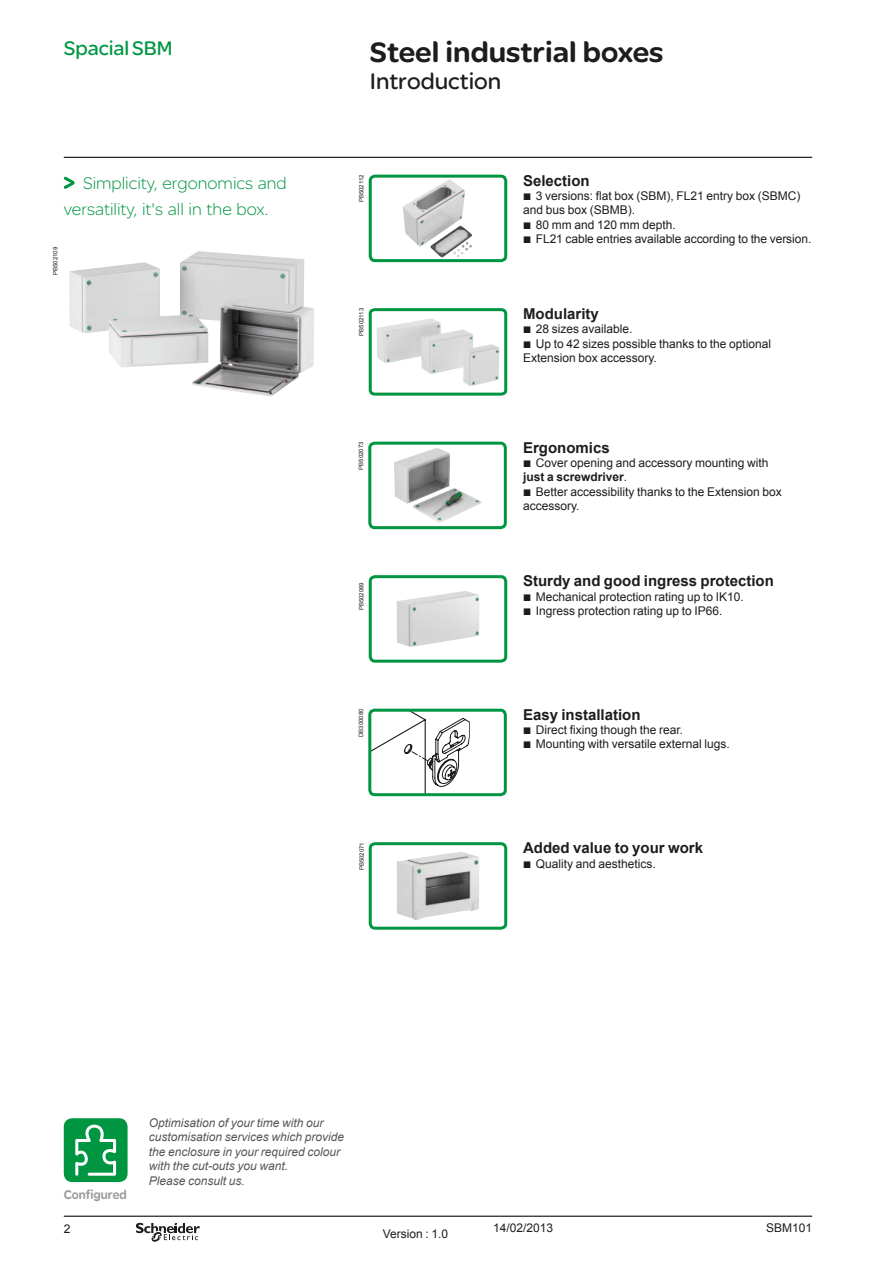
<style>
.page{position:relative;width:893px;height:1263px;background:#fff}
.page>*{position:absolute;margin:0;border:0;box-sizing:border-box;transform-origin:0 0}
.t1{font:900 30px "SE Optimist";color:#1d1d1b}
.t2{font:24px "SE Optimist";color:#1d1d1b}
.t3{font:21px "SE Optimist";color:#009641}
.t4{font:300 18px/25.5px "SE Optimist";color:#009641}
.t5{font:700 15px "Arial";color:#1d1d1b}
.t6{font:900 13.5px "SE Optimist";color:#9d9d9d;scale:.9 1}
.t7{font:12px/14.4px "Arial";color:#1d1d1b}
.t8{font:italic 12px/14.4px "Arial";color:#575756}
.t9{font:6px "Arial";color:#1d1d1b}
.s1{font-family:"Graph Schneider"}
.s2{font-weight:700}
</style>
<div class="page">
<hr style="left:64px;top:157px;width:748px;height:1px;background:#1d1d1b">
<hr style="left:64px;top:1215px;width:748px;height:2px;background:#1d1d1b">
<svg style="left:136px;top:1223px;width:64px;height:19px"></svg>
<img style="left:69px;top:251px;width:245px;height:145px">
<img style="left:403px;top:179px;width:69px;height:79px">
<div style="left:369px;top:175px;width:138px;height:87px;border:3px solid #009641;border-radius:5px"></div>
<img style="left:397px;top:591px;width:82px;height:56px">
<div style="left:369px;top:575px;width:138px;height:88px;border:3px solid #009641;border-radius:5px"></div>
<img style="left:397px;top:852px;width:82px;height:68px">
<div style="left:369px;top:842px;width:138px;height:88px;border:3px solid #009641;border-radius:5px"></div>
<svg style="left:368px;top:308px;width:140px;height:88px"></svg>
<img style="left:394px;top:448px;width:88px;height:75px">
<div style="left:368px;top:442px;width:139px;height:87px;border:3px solid #009641;border-radius:5px"></div>
<svg style="left:372px;top:713px;width:98px;height:79px"></svg>
<div style="left:368px;top:709px;width:139px;height:87px;border:3px solid #009641;border-radius:5px"></div>
<svg style="left:64px;top:176px;width:11px;height:13px"></svg>
<div style="left:64px;top:1118px;width:64px;height:64px;background:#009641;border-radius:9px"></div>
<svg style="left:75px;top:1124px;width:41px;height:52px"></svg>
<h3 class="t3" style="left:64px;top:34px;width:110px">Spacial SBM</h3>
<h1 class="t1" style="left:370px;top:35px;width:295px">Steel industrial boxes</h1>
<h2 class="t2" style="left:370px;top:65px;width:133px">Introduction</h2>
<h3 class="t4" style="left:64px;top:170px;width:225px;text-indent:19px">Simplicity, ergonomics and versatility, it's all in the box.</h3>
<p class="t5" style="left:523px;top:170px;width:68px">Selection</p>
<p class="t9" style="left:357px;top:202px;width:29px;rotate:-90deg">PB502112</p>
<p class="t7" style="left:523px;top:189px;width:290px"><span class="s1">b</span> 3 versions: flat box (SBM), FL21 entry box (SBMC) and bus box (SBMB).<br><span class="s1">b</span> 80 mm and 120 mm depth.<br><span class="s1">b</span> FL21 cable entries available according to the version.</p>
<p class="t9" style="left:51px;top:275px;width:30px;rotate:-90deg">PB502109</p>
<p class="t9" style="left:357px;top:336px;width:29px;rotate:-90deg">PB502113</p>
<p class="t9" style="left:357px;top:470px;width:30px;rotate:-90deg">PB502073</p>
<p class="t9" style="left:357px;top:610px;width:30px;rotate:-90deg">PB502069</p>
<p class="t9" style="left:357px;top:737px;width:30px;rotate:-90deg">DB300080</p>
<p class="t9" style="left:358px;top:870px;width:30px;rotate:-90deg">PB502071</p>
<p class="t5" style="left:523px;top:304px;width:77px">Modularity</p>
<p class="t7" style="left:523px;top:322px;width:250px"><span class="s1">b</span> 28 sizes available.<br><span class="s1">b</span> Up to 42 sizes possible thanks to the optional<br>Extension box accessory.</p>
<p class="t5" style="left:523px;top:437px;width:88px">Ergonomics</p>
<p class="t7" style="left:523px;top:456px;width:260px"><span class="s1">b</span> Cover opening and accessory mounting with <span class="s2">just a screwdriver</span>.<br><span class="s1">b</span> Better accessibility thanks to the Extension box accessory.</p>
<p class="t5" style="left:523px;top:571px;width:252px">Sturdy and good ingress protection</p>
<p class="t7" style="left:523px;top:589px;width:222px"><span class="s1">b</span> Mechanical protection rating up to IK10. <span class="s1">b</span> Ingress protection rating up to IP66.</p>
<p class="t5" style="left:523px;top:704px;width:119px">Easy installation</p>
<p class="t7" style="left:523px;top:723px;width:208px"><span class="s1">b</span> Direct fixing though the rear.<br><span class="s1">b</span> Mounting with versatile external lugs.</p>
<p class="t5" style="left:523px;top:838px;width:182px">Added value to your work</p>
<p class="t7" style="left:523px;top:856px;width:134px"><span class="s1">b</span> Quality and aesthetics.</p>
<p class="t6" style="left:64px;top:1187px;width:71px">Configured</p>
<p class="t7" style="left:64px;top:1222px;width:8px">2</p>
<p class="t8" style="left:149px;top:1116px;width:197px">Optimisation of your time with our customisation services which provide the enclosure in your required colour with the cut-outs you want.<br>Please consult us.</p>
<p class="t7" style="left:383px;top:1226px;width:67px">Version : 1.0</p>
<p class="t7" style="left:493px;top:1221px;width:62px">14/02/2013</p>
<p class="t7" style="left:766px;top:1221px;width:48px">SBM101</p>
</div>
